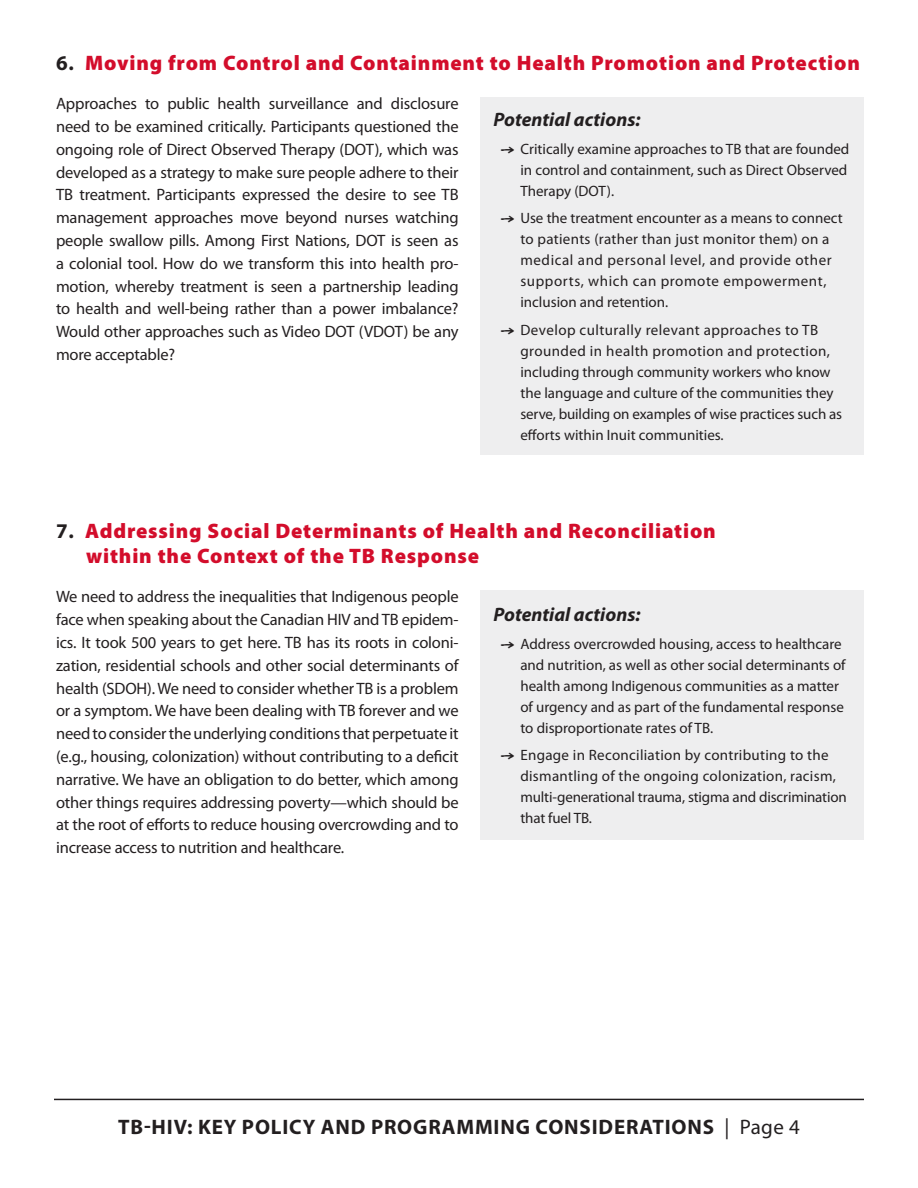
<style>
.page{position:relative;width:918px;height:1188px;background:#fff}
.page>*{position:absolute;margin:0;border:0;box-sizing:border-box;transform-origin:0 0}
.t1{font:900 21px/25.2px "Myriad Pro";letter-spacing:.04em;color:#d30d2b}
.t2{font:700 21px "Myriad Pro";letter-spacing:.04em;color:#231f20}
.t3{font:italic 700 19.5px "Myriad Pro";color:#231f20}
.t4{font:16.5px/22.8px "Myriad Pro";letter-spacing:-.01em;color:#231f20;text-align:justify}
.t5{font:15px/21px "Myriad Pro";color:#231f20}
.t6{font:15px/21px "Myriad Pro";letter-spacing:.02em;color:#231f20}
.s1{font-weight:700;color:#231f20}
.s2{font-family:"Segoe Script";font-weight:700}
.s3{font-weight:400}
</style>
<div class="page">
<hr style="left:54px;top:1099px;width:810px;height:1px;background:#231f20">
<div style="left:481px;top:590px;width:383px;height:250px;background:#eeeeef"></div>
<div style="left:481px;top:97px;width:383px;height:357px;background:#eeeeef"></div>
<p class="t1" style="left:56px;top:50px;width:805px"><span class="s1">6.</span> Moving from Control and Containment to Health Promotion and Protection</p>
<p class="t3" style="left:493px;top:108px;width:149px">Potential actions:</p>
<p class="t5" style="left:520px;top:138px;width:331px;text-indent:-20px"><span class="s2">→</span> Critically examine approaches to TB that are founded in control and containment, such as Direct Observed<br>Therapy (DOT).</p>
<p class="t6" style="left:520px;top:208px;width:324px;text-indent:-20px"><span class="s2">→</span> Use the treatment encounter as a means to connect to patients (rather than just monitor them) on a medical and personal level, and provide other supports, which can promote empowerment, inclusion and retention.</p>
<p class="t5" style="left:520px;top:320px;width:323px;text-indent:-20px"><span class="s2">→</span> Develop culturally relevant approaches to TB grounded in health promotion and protection, including through community workers who know the language and culture of the communities they serve, building on examples of wise practices such as efforts within Inuit communities.</p>
<p class="t4" style="left:56px;top:93px;width:404px">Approaches to public health surveillance and disclosure need to be examined critically. Participants questioned the ongoing role of Direct Observed Therapy (DOT), which was developed as a strategy to make sure people adhere to their TB treatment. Participants expressed the desire to see TB management approaches move beyond nurses watching people swallow pills. Among First Nations, DOT is seen as a colonial tool. How do we transform this into health pro&shy;motion, whereby treatment is seen a partnership leading to health and well-being rather than a power imbalance?<br>Would other approaches such as Video DOT (VDOT) be any more acceptable?</p>
<p class="t1" style="left:86px;top:518px;width:631px;text-indent:-30px"><span class="s1">7.</span> Addressing Social Determinants of Health and Reconciliation within the Context of the TB Response</p>
<p class="t3" style="left:493px;top:604px;width:149px">Potential actions:</p>
<p class="t5" style="left:520px;top:633px;width:327px;text-indent:-20px"><span class="s2">→</span> Address overcrowded housing, access to healthcare and nutrition, as well as other social determinants of health among Indigenous communities as a matter of urgency and as part of the fundamental response to disproportionate rates of TB.</p>
<p class="t6" style="left:520px;top:745px;width:328px;text-indent:-20px"><span class="s2">→</span> Engage in Reconciliation by contributing to the dismantling of the ongoing colonization, racism, multi-generational trauma, stigma and discrimination that fuel TB.</p>
<p class="t4" style="left:56px;top:586px;width:404px">We need to address the inequalities that Indigenous people face when speaking about the Canadian HIV and TB epidem&shy;ics. It took 500 years to get here. TB has its roots in coloni&shy;zation, residential schools and other social determinants of health (SDOH). We need to consider whether TB is a problem or a symptom. We have been dealing with TB forever and we need to consider the underlying conditions that perpetuate it (e.g., housing, colonization) without contributing to a deficit narrative. We have an obligation to do better, which among other things requires addressing poverty—which should be at the root of efforts to reduce housing overcrowding and to increase access to nutrition and healthcare.</p>
<p class="t2" style="left:118px;top:1115px;width:683px">TB-HIV: KEY POLICY AND PROGRAMMING CONSIDERATIONS <span class="s3">| Page 4</span></p>
</div>
